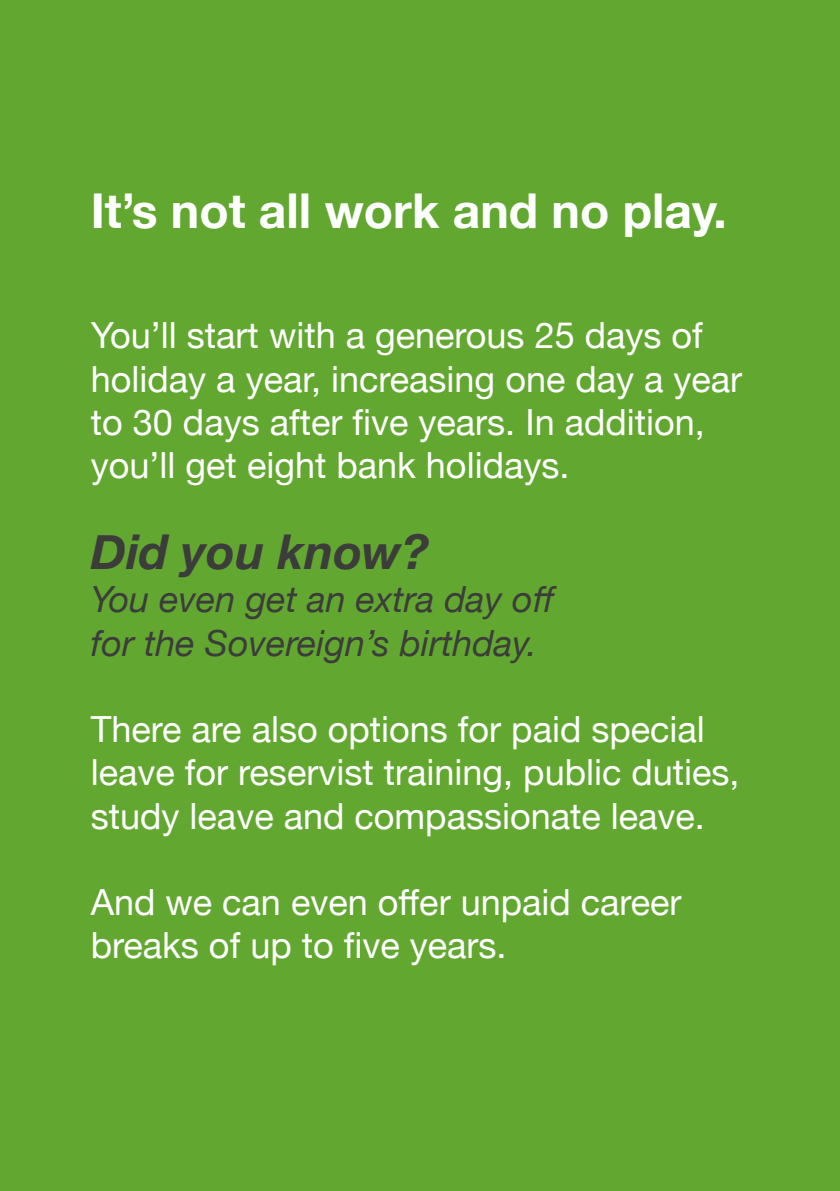
<style>
.page{position:relative;width:840px;height:1191px;background:#fff}
.page>*{position:absolute;margin:0;border:0;box-sizing:border-box;transform-origin:0 0}
.t1{font:700 48px "Helvetica Neue";color:#fff}
.t2{font:italic 700 48px "Helvetica Neue";color:#3c3c3b}
.t3{font:36px/43.2px "Helvetica Neue";color:#fff}
.t4{font:italic 36px/43.2px "Helvetica Neue";color:#3c3c3b}
</style>
<div class="page">
<div style="left:0;top:0;width:839px;height:1191px;background:#62a830"></div>
<h1 class="t1" style="left:91px;top:173px;width:637px">It’s not all work and no play.</h1>
<p class="t3" style="left:91px;top:316px;width:652px">You’ll start with a generous 25 days of holiday a year, increasing one day a year to 30 days after five years. In addition, you’ll get eight bank holidays.</p>
<h1 class="t2" style="left:91px;top:514px;width:339px">Did you know?</h1>
<p class="t4" style="left:91px;top:580px;width:467px">You even get an extra day off for the Sovereign’s birthday.</p>
<p class="t3" style="left:91px;top:709px;width:650px">There are also options for paid special leave for reservist training, public duties, study leave and compassionate leave.</p>
<p class="t3" style="left:91px;top:882px;width:592px">And we can even offer unpaid career breaks of up to five years.</p>
</div>
